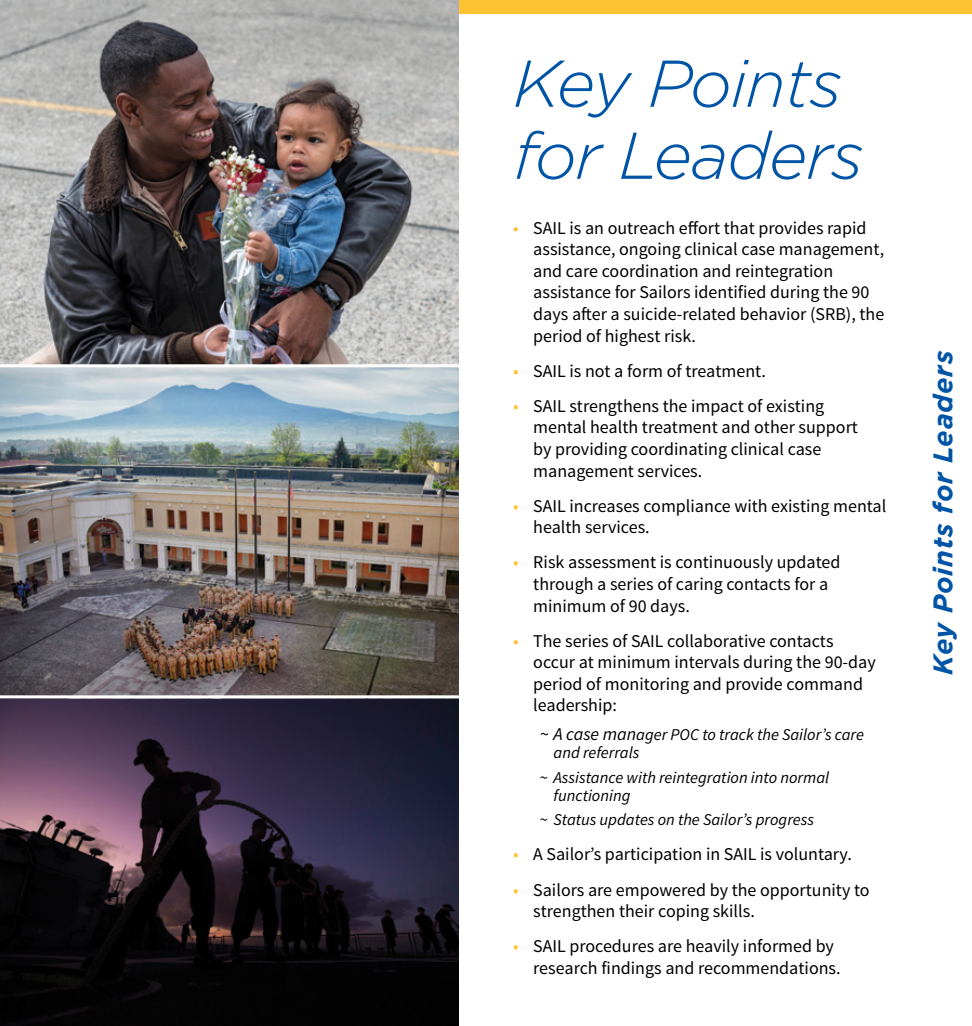
<style>
.page{position:relative;width:972px;height:1026px;background:#fff}
.page>*{position:absolute;margin:0;border:0;box-sizing:border-box;transform-origin:0 0}
.t1{font:italic 300 66px/72px "Gotham";letter-spacing:-.02em;color:#0054a6}
.t2{font:italic 700 27px "Gotham";letter-spacing:.03em;color:#0054a6}
.t3{font:18px/21.6px "Source Sans Pro";color:#000}
.t4{font:italic 16.5px/18px "Source Sans Pro";color:#000}
.s1{color:#fec232}
.s2{font-style:normal;font-size:18px}
.s3{font-size:18px}
.s4{font-style:normal}
</style>
<div class="page">
<img style="left:0;top:0;width:459px;height:364px">
<div style="left:459px;top:0;width:513px;height:14px;background:#fec232"></div>
<img style="left:0;top:367px;width:459px;height:659px">
<hr style="left:0;top:695px;width:459px;height:3px;background:#fff">
<h1 class="t1" style="left:513px;top:48px;width:352px">Key Points for Leaders</h1>
<p class="t3" style="left:533px;top:217px;width:353px;text-indent:-20px"><span class="s1">•</span> SAIL is an outreach effort that provides rapid assistance, ongoing clinical case management, and care coordination and reintegration assistance for Sailors identified during the 90 days after a suicide-related behavior (SRB), the period of highest risk.</p>
<p class="t3" style="left:513px;top:360px;width:255px"><span class="s1">•</span> SAIL is not a form of treatment.</p>
<p class="t3" style="left:533px;top:395px;width:326px;text-indent:-20px"><span class="s1">•</span> SAIL strengthens the impact of existing mental health treatment and other support by providing coordinating clinical case management services.</p>
<p class="t3" style="left:533px;top:495px;width:355px;text-indent:-20px"><span class="s1">•</span> SAIL increases compliance with existing mental health services.</p>
<p class="t3" style="left:533px;top:552px;width:309px;text-indent:-20px"><span class="s1">•</span> Risk assessment is continuously updated through a series of caring contacts for a minimum of 90 days.</p>
<p class="t3" style="left:533px;top:630px;width:344px;text-indent:-20px"><span class="s1">•</span> The series of SAIL collaborative contacts occur at minimum intervals during the 90-day period of monitoring and provide command leadership:</p>
<p class="t4" style="left:553px;top:725px;width:312px;text-indent:-13px"><span class="s2">~</span> <span class="s3">A case man</span>ager POC to track the Sailor’s care and referrals</p>
<p class="t4" style="left:553px;top:768px;width:277px;text-indent:-13px"><span class="s4">~</span> Assistance with reintegration into normal functioning</p>
<p class="t4" style="left:540px;top:811px;width:276px"><span class="s4">~</span> Status updates on the Sailor’s progress</p>
<p class="t3" style="left:513px;top:844px;width:340px"><span class="s1">•</span> A Sailor’s participation in SAIL is voluntary.</p>
<p class="t3" style="left:533px;top:879px;width:338px;text-indent:-20px"><span class="s1">•</span> Sailors are empowered by the opportunity to strengthen their coping skills.</p>
<p class="t3" style="left:533px;top:936px;width:309px;text-indent:-20px"><span class="s1">•</span> SAIL procedures are heavily informed by research findings and recommendations.</p>
<h2 class="t2" style="left:927px;top:675px;width:326px;rotate:-90deg">Key Points for Leaders</h2>
</div>
